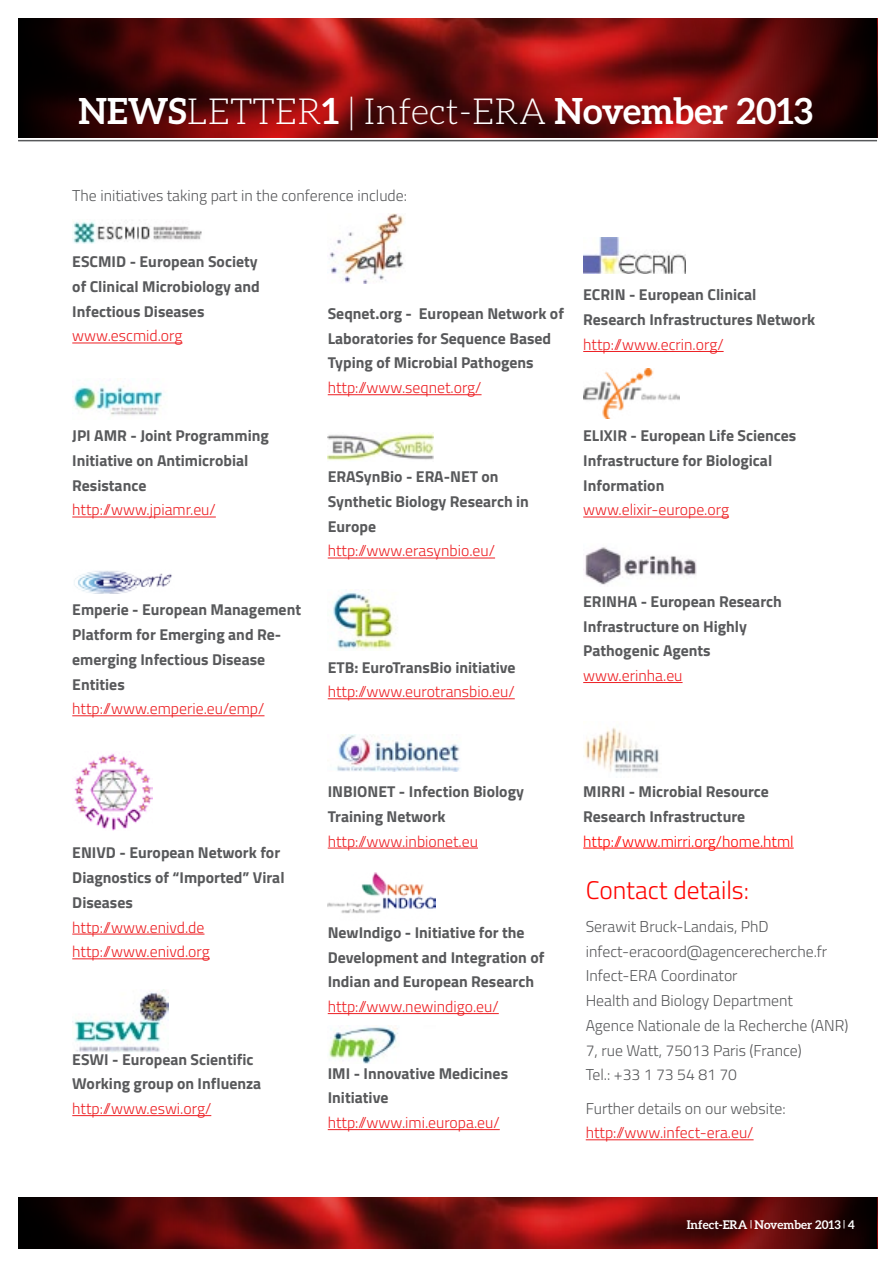
<style>
.page{position:relative;width:893px;height:1263px;background:#fff}
.page>*{position:absolute;margin:0;border:0;box-sizing:border-box;transform-origin:0 0}
.t1{font:700 36px "Aleo";color:#fff}
.t2{font:300 25.5px "Titillium Web";color:#ff0400}
.t3{font:700 15.75px/24.8px "Titillium Web";color:#58595b}
.t4{font:300 15.75px/24.8px "Titillium Web";color:#ed2024}
.t5{font:300 15.75px/24.8px "Titillium Web";color:#58595b}
.t6{font:300 15.75px "Titillium Web";color:#ff0400}
.t7{font:700 12px "Aleo";color:#fff}
.t8{font:700 9px "Aleo";color:#fff}
.s1{font-weight:300}
.s2{font-size:9px}
</style>
<div class="page">
<hr style="left:18px;top:140px;width:859px;height:1px;background:#58595b">
<svg style="left:18px;top:18px;width:859px;height:119px;background:#5f0b0a"></svg>
<svg style="left:18px;top:1197px;width:859px;height:51px;background:#600b0b"></svg>
<hr style="left:72px;top:343px;width:110px;height:1px;background:#ed2024">
<hr style="left:72px;top:517px;width:144px;height:1px;background:#ed2024">
<hr style="left:72px;top:715px;width:192px;height:1px;background:#ed2024">
<hr style="left:72px;top:934px;width:132px;height:1px;background:#ed2024">
<hr style="left:72px;top:958px;width:138px;height:1px;background:#ed2024">
<hr style="left:72px;top:1115px;width:139px;height:1px;background:#ed2024">
<img style="left:72px;top:221px;width:130px;height:23px">
<img style="left:72px;top:385px;width:91px;height:31px">
<img style="left:74px;top:571px;width:98px;height:23px">
<img style="left:74px;top:753px;width:78px;height:77px">
<img style="left:72px;top:990px;width:96px;height:62px">
<hr style="left:328px;top:394px;width:154px;height:1px;background:#ed2024">
<hr style="left:328px;top:558px;width:167px;height:1px;background:#ed2024">
<hr style="left:328px;top:698px;width:187px;height:1px;background:#ed2024">
<hr style="left:328px;top:848px;width:150px;height:1px;background:#ed2024">
<hr style="left:328px;top:1013px;width:171px;height:1px;background:#ed2024">
<hr style="left:328px;top:1129px;width:172px;height:1px;background:#ed2024">
<img style="left:329px;top:214px;width:75px;height:69px">
<img style="left:328px;top:433px;width:106px;height:28px">
<img style="left:332px;top:589px;width:64px;height:62px">
<img style="left:335px;top:734px;width:125px;height:37px">
<img style="left:328px;top:873px;width:108px;height:40px">
<img style="left:329px;top:1025px;width:69px;height:39px">
<hr style="left:583px;top:351px;width:141px;height:1px;background:#ed2024">
<hr style="left:583px;top:517px;width:146px;height:1px;background:#ed2024">
<hr style="left:583px;top:682px;width:100px;height:1px;background:#ed2024">
<hr style="left:583px;top:848px;width:211px;height:1px;background:#ff0400">
<img style="left:583px;top:238px;width:103px;height:36px">
<img style="left:583px;top:368px;width:96px;height:51px">
<img style="left:583px;top:547px;width:113px;height:38px">
<img style="left:584px;top:727px;width:75px;height:46px">
<hr style="left:586px;top:1139px;width:168px;height:1px;background:#ed2024">
<h1 class="t1" style="left:78px;top:90px;width:736px">NEWS<span class="s1">LETTER</span>1 <span class="s1">| Infect-ERA</span> November 2013</h1>
<p class="t5" style="left:72px;top:182px;width:336px">The initiatives taking part in the conference include:</p>
<p class="t3" style="left:72px;top:248px;width:189px">ESCMID - European Society of Clinical Microbiology and<br>Infectious Diseases</p>
<p class="t4" style="left:72px;top:323px;width:112px">www.escmid.org</p>
<p class="t3" style="left:72px;top:423px;width:198px">JPI AMR - Joint Programming<br>Initiative on Antimicrobial<br>Resistance</p>
<p class="t4" style="left:72px;top:497px;width:145px">http://www.jpiamr.eu/</p>
<p class="t3" style="left:72px;top:597px;width:230px">Emperie - European Management</p>
<p class="t3" style="left:72px;top:646px;width:194px">emerging Infectious Disease</p>
<p class="t3" style="left:72px;top:621px;width:210px">Platform for Emerging and Re-</p>
<p class="t3" style="left:72px;top:671px;width:54px">Entities</p>
<p class="t4" style="left:72px;top:696px;width:194px">http://www.emperie.eu/emp/</p>
<p class="t3" style="left:328px;top:300px;width:238px">Seqnet.org - European Network of<br>Laboratories for Sequence Based<br>Typing of Microbial Pathogens</p>
<p class="t4" style="left:328px;top:375px;width:155px">http://www.seqnet.org/</p>
<p class="t3" style="left:328px;top:463px;width:203px">ERASynBio - ERA-NET on<br>Synthetic Biology Research in<br>Europe</p>
<p class="t4" style="left:328px;top:538px;width:169px">http://www.erasynbio.eu/</p>
<p class="t3" style="left:328px;top:654px;width:189px">ETB: EuroTransBio initiative</p>
<p class="t4" style="left:328px;top:679px;width:188px">http://www.eurotransbio.eu/</p>
<p class="t3" style="left:583px;top:282px;width:234px">ECRIN - European Clinical<br>Research Infrastructures Network</p>
<p class="t4" style="left:583px;top:331px;width:142px">http://www.ecrin.org/</p>
<p class="t3" style="left:583px;top:423px;width:215px">ELIXIR - European Life Sciences<br>Infrastructure for Biological<br>Information</p>
<p class="t4" style="left:583px;top:497px;width:147px">www.elixir-europe.org</p>
<p class="t3" style="left:583px;top:588px;width:200px">ERINHA - European Research<br>Infrastructure on Highly<br>Pathogenic Agents</p>
<p class="t4" style="left:583px;top:662px;width:101px">www.erinha.eu</p>
<p class="t3" style="left:72px;top:840px;width:214px">ENIVD - European Network for<br>Diagnostics of “Imported” Viral<br>Diseases</p>
<p class="t4" style="left:72px;top:914px;width:139px">http://www.enivd.de http://www.enivd.org</p>
<p class="t3" style="left:72px;top:1046px;width:191px">ESWI - European Scientific<br>Working group on Influenza</p>
<p class="t4" style="left:72px;top:1095px;width:141px">http://www.eswi.org/</p>
<p class="t3" style="left:328px;top:778px;width:198px">INBIONET - Infection Biology<br>Training Network</p>
<p class="t4" style="left:328px;top:828px;width:152px">http://www.inbionet.eu</p>
<p class="t3" style="left:328px;top:919px;width:218px">NewIndigo - Initiative for the<br>Development and Integration of<br>Indian and European Research</p>
<p class="t4" style="left:328px;top:993px;width:173px">http://www.newindigo.eu/</p>
<p class="t3" style="left:328px;top:1060px;width:182px">IMI - Innovative Medicines<br>Initiative</p>
<p class="t4" style="left:328px;top:1109px;width:173px">http://www.imi.europa.eu/</p>
<p class="t3" style="left:583px;top:778px;width:187px">MIRRI - Microbial Resource<br>Research Infrastructure</p>
<p class="t6" style="left:583px;top:830px;width:212px">http://www.mirri.org/home.html</p>
<h2 class="t2" style="left:586px;top:871px;width:165px">Contact details:</h2>
<p class="t5" style="left:586px;top:913px;width:264px">Serawit Bruck-Landais, PhD infect-eracoord@agencerecherche f r.<br>Infect-ERA Coordinator<br>Health and Biology Department<br>Agence Nationale de la Recherche (ANR(<br>7, rue Watt, 75013 Paris (France(<br>Tel.: +33 1 73 54 81 70</p>
<p class="t5" style="left:586px;top:1095px;width:201px">Further details on our website:</p>
<p class="t4" style="left:586px;top:1119px;width:169px">http://www.infect-era.eu/</p>
<p class="t7" style="left:687px;top:1217px;width:62px">Infect-ERA</p>
<p class="t7" style="left:754px;top:1217px;width:102px">November 2013 4<span class="s2">|</span></p>
<p class="t8" style="left:750px;top:1219px;width:3px">|</p>
</div>
